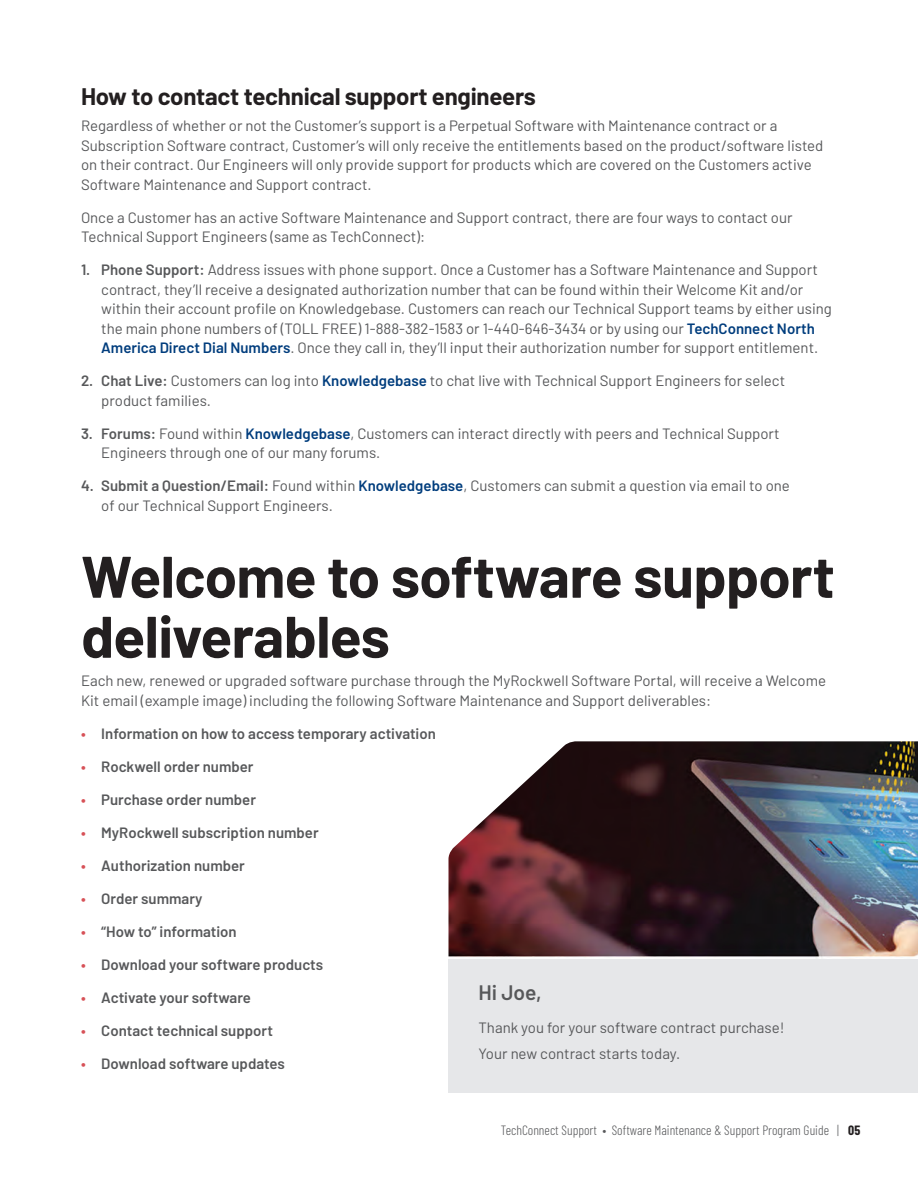
<style>
.page{position:relative;width:918px;height:1188px;background:#fff}
.page>*{position:absolute;margin:0;border:0;box-sizing:border-box;transform-origin:0 0}
.Subhead_14_16{font:700 58.5px/60px "Barlow";letter-spacing:-.015em;color:#231f20}
.t1{font:700 24px "Barlow";letter-spacing:-.01em;color:#231f20}
.t2{font:600 21px "Barlow";color:#57585a}
.t3{font:15px/19.5px "Barlow";color:#57585a}
.t4{font:600 15px "Barlow";color:#57585a}
.t5{font:300 13.5px "Barlow Condensed";color:#57585a}
.s1{font-weight:600}
.s2{font-weight:600;color:#013d7d}
.s3{color:#d75157}
.s4{font-weight:700;color:#231f20}
</style>
<div class="page">
<img style="left:448px;top:741px;width:470px;height:218px">
<div style="left:448px;top:959px;width:470px;height:133px;background:#e6e7e9"></div>
<p class="t1" style="left:81px;top:79px;width:456px">How to contact technical support engineers</p>
<p class="t3" style="left:81px;top:115px;width:744px">Regardless of whether or not the Customer’s support is a Perpetual Software with Maintenance contract or a Subscription Software contract, Customer’s will only receive the entitlements based on the product/software listed on their contract. Our Engineers will only provide support for products which are covered on the Customers active Software Maintenance and Support contract.</p>
<p class="t3" style="left:81px;top:207px;width:713px">Once a Customer has an active Software Maintenance and Support contract, there are four ways to contact our<br>Technical Support Engineers (same as TechConnect):</p>
<p class="t3" style="left:101px;top:259px;width:732px;text-indent:-20px"><span class="s1">1. Phone Support:</span> Address issues with phone support. Once a Customer has a Software Maintenance and Support contract, they’ll receive a designated authorization number that can be found within their Welcome Kit and/or within their account profile on Knowledgebase. Customers can reach our Technical Support teams by either using the main phone numbers of (TOLL FREE) 1-888-382-1583 or 1-440-646-3434 or by using our <span class="s2">TechConnect North America Direct Dial Numbers</span>. Once they call in, they’ll input their authorization number for support entitlement.</p>
<p class="t3" style="left:101px;top:370px;width:685px;text-indent:-20px"><span class="s1">2. Chat Live:</span> Customers can log into <span class="s2">Knowledgebase</span> to chat live with Technical Support Engineers for select product families.</p>
<p class="t3" style="left:101px;top:423px;width:680px;text-indent:-20px"><span class="s1">3. Forums:</span> Found within <span class="s2">Knowledgebase</span>, Customers can interact directly with peers and Technical Support<br>Engineers through one of our many forums.</p>
<p class="t3" style="left:101px;top:475px;width:690px;text-indent:-20px"><span class="s1">4. Submit a Question/Email:</span> Found within <span class="s2">Knowledgebase</span>, Customers can submit a question via email to one of our Technical Support Engineers.</p>
<p class="Subhead_14_16" style="left:81px;top:543px;width:755px">Welcome to software support deliverables</p>
<p class="t3" style="left:81px;top:670px;width:746px">Each new, renewed or upgraded software purchase through the MyRockwell Software Portal, will receive a Welcome<br>Kit email (example image) including the following Software Maintenance and Support deliverables:</p>
<p class="t4" style="left:81px;top:723px;width:356px"><span class="s3">•</span> Information on how to access temporary activation</p>
<p class="t4" style="left:81px;top:756px;width:174px"><span class="s3">•</span> Rockwell order number</p>
<p class="t4" style="left:81px;top:789px;width:176px"><span class="s3">•</span> Purchase order number</p>
<p class="t4" style="left:81px;top:822px;width:239px"><span class="s3">•</span> MyRockwell subscription number</p>
<p class="t4" style="left:81px;top:855px;width:165px"><span class="s3">•</span> Authorization number</p>
<p class="t4" style="left:81px;top:888px;width:123px"><span class="s3">•</span> Order summary</p>
<p class="t4" style="left:81px;top:921px;width:157px"><span class="s3">•</span> “How to” information</p>
<p class="t4" style="left:81px;top:954px;width:244px"><span class="s3">•</span> Download your software products</p>
<p class="t4" style="left:81px;top:987px;width:172px"><span class="s3">•</span> Activate your software</p>
<p class="t4" style="left:81px;top:1020px;width:193px"><span class="s3">•</span> Contact technical support</p>
<p class="t4" style="left:81px;top:1053px;width:205px"><span class="s3">•</span> Download software updates</p>
<p class="t2" style="left:478px;top:977px;width:65px">Hi Joe,</p>
<p class="t3" style="left:478px;top:1014px;width:308px;line-height:25.5px">Thank you for your software contract purchase!<br>Your new contract starts today.</p>
<p class="t5" style="left:501px;top:1120px;width:361px">TechConnect Support • Software Maintenance &amp; Support Program Guide | <span class="s4">05</span></p>
</div>
